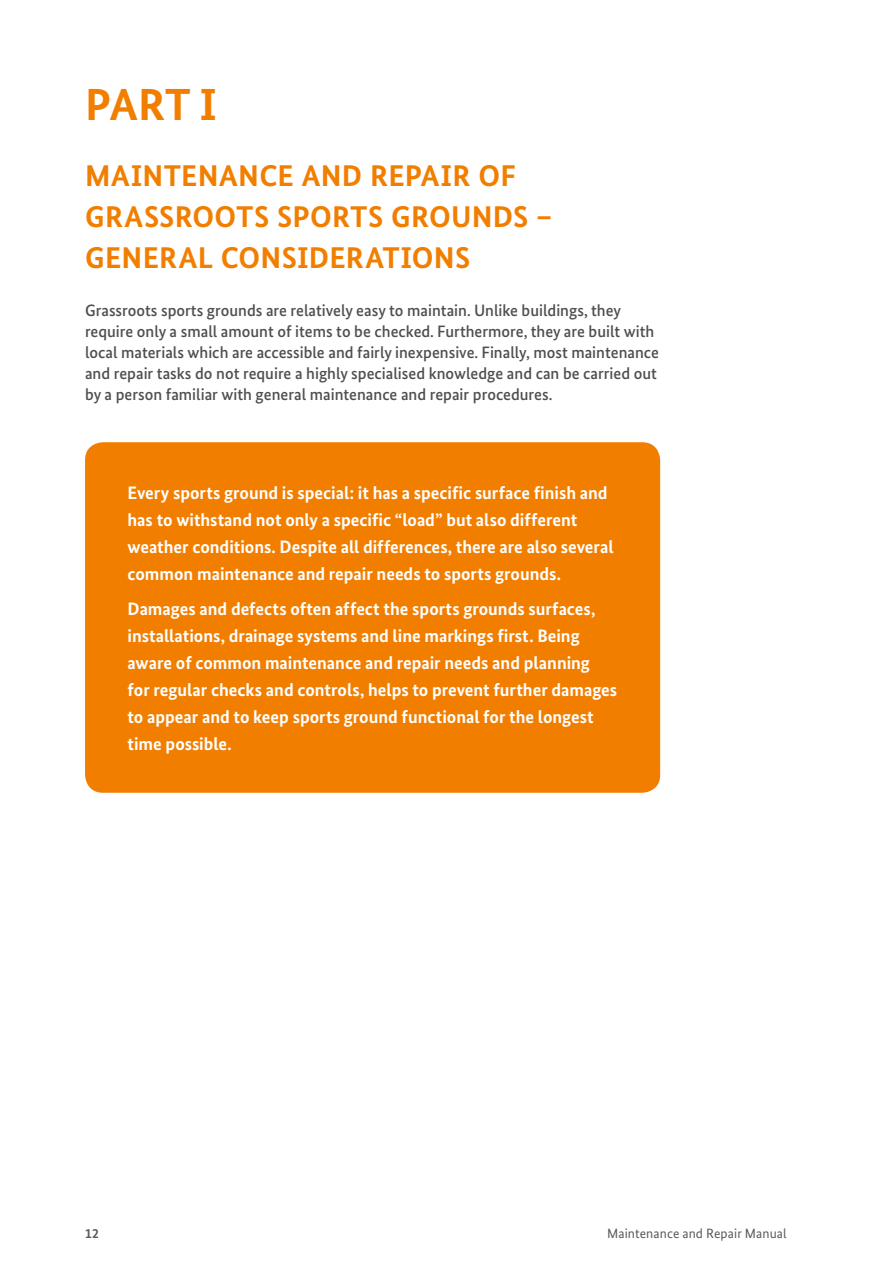
<style>
.page{position:relative;width:893px;height:1263px;background:#fff}
.page>*{position:absolute;margin:0;border:0;box-sizing:border-box;transform-origin:0 0}
.t1{font:700 45px "Bundes Sans";color:#f27e00}
.t2{font:700 30px/40.5px "Bundes Sans";letter-spacing:.01em;color:#f27e00}
.t3{font:700 18px/27px "Bundes Sans";color:#fff}
.t4{font:500 16.5px/21px "Bundes Sans";color:#4e4e4d}
.t5{font:13.5px "Bundes Sans";letter-spacing:.01em;color:#5b5b5a}
.t6{font:700 13.5px "Bundes Sans";color:#5b5b5a}
</style>
<div class="page">
<div style="left:85px;top:442px;width:575px;height:351px;background:#f27e00;border-radius:18px"></div>
<h1 class="t1" style="left:85px;top:78px;width:129px">Part I</h1>
<h2 class="t2" style="left:85px;top:156px;width:468px">Maintenance and Repair of grassroots sports grounds – general considerations</h2>
<p class="t4" style="left:85px;top:300px;width:575px">Grassroots sports grounds are relatively easy to maintain. Unlike buildings, they require only a small amount of items to be checked. Furthermore, they are built with local materials which are accessible and fairly inexpensive. Finally, most maintenance and repair tasks do not require a highly specialised knowledge and can be carried out by a person familiar with general maintenance and repair procedures.</p>
<p class="t3" style="left:128px;top:479px;width:488px">Every sports ground is special: it has a specific surface finish and has to withstand not only a specific “load” but also different weather conditions. Despite all differences, there are also several common maintenance and repair needs to sports grounds.</p>
<p class="t3" style="left:128px;top:595px;width:491px">Damages and defects often affect the sports grounds surfaces, installations, drainage systems and line markings first. Being aware of common maintenance and repair needs and planning<br>for regular checks and controls, helps to prevent further damages to appear and to keep sports ground functional for the longest time possible.</p>
<p class="t6" style="left:85px;top:1225px;width:15px">12</p>
<p class="t5" style="left:607px;top:1225px;width:181px">Maintenance and Repair Manual</p>
</div>
